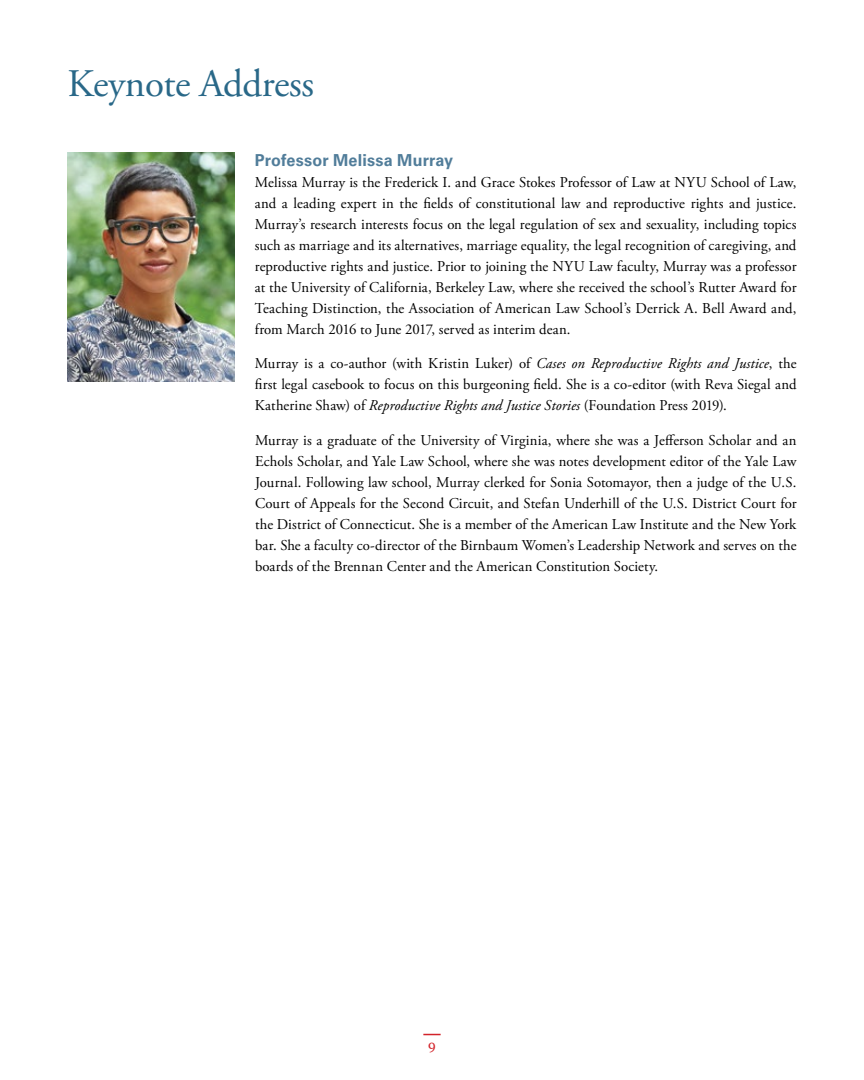
<style>
.page{position:relative;width:864px;height:1080px;background:#fff}
.page>*{position:absolute;margin:0;border:0;box-sizing:border-box;transform-origin:0 0}
.t1{font:39px "Adobe Garamond Pro";letter-spacing:-.01em;color:#296888}
.t2{font:700 16.5px "Univers LT Std";letter-spacing:.01em;color:#517d9a}
.t3{font:15px/21px "Adobe Garamond Pro";letter-spacing:.005em;color:#000;text-align:justify}
.t4{font:13.5px "Georgia";color:#d2232a}
.s1{font-style:italic}
</style>
<div class="page">
<svg style="left:423px;top:1034px;width:18px;height:1px"></svg>
<img style="left:68px;top:152px;width:167px;height:230px">
<h1 class="t1" style="left:68px;top:60px;width:248px">Keynote Address</h1>
<p class="t2" style="left:255px;top:150px;width:200px">Professor Melissa Murray</p>
<p class="t3" style="left:255px;top:172px;width:543px">Melissa Murray is the Frederick I. and Grace Stokes Professor of Law at NYU School of Law, and a leading expert in the fields of constitutional law and reproductive rights and justice.<br>Murray’s research interests focus on the legal regulation of sex and sexuality, including topics such as marriage and its alternatives, marriage equality, the legal recognition of caregiving, and reproductive rights and justice. Prior to joining the NYU Law faculty, Murray was a professor at the University of California, Berkeley Law, where she received the school’s Rutter Award for Teaching Distinction, the Association of American Law School’s Derrick A. Bell Award and, from March 2016 to June 2017, served as interim dean.</p>
<p class="t3" style="left:255px;top:353px;width:543px">Murray is a co-author (with Kristin Luker) of <span class="s1">Cases on Reproductive Rights and Justice</span>, the first legal casebook to focus on this burgeoning field. She is a co-editor (with Reva Siegal and Katherine Shaw) of <span class="s1">Reproductive Rights and Justice Stories</span> (Foundation Press 2019).</p>
<p class="t3" style="left:255px;top:430px;width:543px">Murray is a graduate of the University of Virginia, where she was a Jefferson Scholar and an Echols Scholar, and Yale Law School, where she was notes development editor of the Yale Law Journal. Following law school, Murray clerked for Sonia Sotomayor, then a judge of the U.S.<br>Court of Appeals for the Second Circuit, and Stefan Underhill of the U.S. District Court for the District of Connecticut. She is a member of the American Law Institute and the New York bar. She a faculty co-director of the Birnbaum Women’s Leadership Network and serves on the boards of the Brennan Center and the American Constitution Society.</p>
<p class="t4" style="left:428px;top:1036px;width:9px">9</p>
</div>
